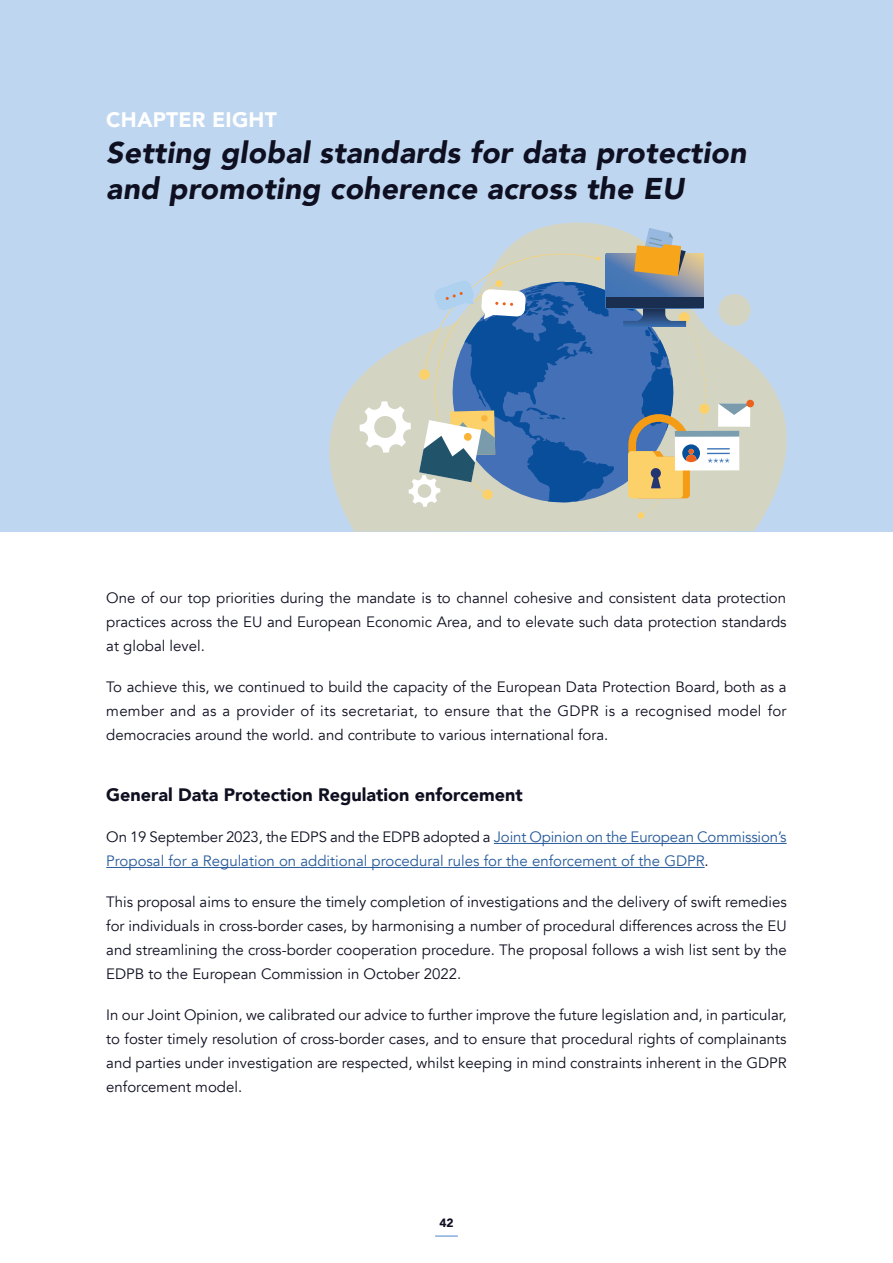
<style>
.page{position:relative;width:893px;height:1263px;background:#fff}
.page>*{position:absolute;margin:0;border:0;box-sizing:border-box;transform-origin:0 0}
.Chapter_Title_Black{font:italic 900 30px/36px "Avenir";letter-spacing:.01em;color:#0e0f20}
.Chapter_number{font:900 21px "Avenir";letter-spacing:.01em;color:#fff}
.Black_Sub_Heading{font:900 18px "Avenir";color:#0e0f20}
.Body_Text{font:15px/24px "Avenir";color:#0e0f20;text-align:justify}
.Body_Text-2{font:15px/24px "Avenir";letter-spacing:-.01em;color:#275b9b}
.t1{font:900 12px "Avenir";color:#0e0f20}
.s1{color:#0e0f20}
</style>
<div class="page">
<hr style="left:435px;top:1235px;width:23px;height:2px;background:#85addd">
<div style="left:0;top:0;width:893px;height:531px;background:#bfd6f0"></div>
<svg style="left:329px;top:223px;width:458px;height:308px"></svg>
<div style="left:638px;top:512px;width:6px;height:7px;background:#fcd16a;border-radius:50%"></div>
<div style="left:746px;top:400px;width:8px;height:7px;background:#ec621c;border-radius:50%"></div>
<svg style="left:360px;top:228px;width:390px;height:285px"></svg>
<hr style="left:494px;top:843px;width:293px;height:1px;background:#275b9b">
<hr style="left:106px;top:867px;width:599px;height:1px;background:#275b9b">
<p class="Chapter_number" style="left:106px;top:102px;width:172px">CHAPTER EIGHT</p>
<h1 class="Chapter_Title_Black" style="left:106px;top:135px;width:642px">Setting global standards for data protection and promoting coherence across the EU</h1>
<p class="Body_Text" style="left:106px;top:586px;width:682px">One of our top priorities during the mandate is to channel cohesive and consistent data protection practices across the EU and European Economic Area, and to elevate such data protection standards at global level.</p>
<p class="Body_Text" style="left:106px;top:675px;width:682px">To achieve this, we continued to build the capacity of the European Data Protection Board, both as a member and as a provider of its secretariat, to ensure that the GDPR is a recognised model for democracies around the world. and contribute to various international fora.</p>
<p class="Black_Sub_Heading" style="left:106px;top:780px;width:418px">General Data Protection Regulation enforcement</p>
<p class="Body_Text-2" style="left:106px;top:825px;width:682px"><span class="s1">On 19 September 2023, the EDPS and the EDPB adopted a</span> Joint Opinion on the European Commission’s<br>Proposal for a Regulation on additional procedural rules for the enforcement of the GDPR<span class="s1">.</span></p>
<p class="Body_Text" style="left:106px;top:890px;width:682px">This proposal aims to ensure the timely completion of investigations and the delivery of swift remedies for individuals in cross-border cases, by harmonising a number of procedural differences across the EU and streamlining the cross-border cooperation procedure. The proposal follows a wish list sent by the EDPB to the European Commission in October 2022.</p>
<p class="Body_Text" style="left:106px;top:1003px;width:682px">In our Joint Opinion, we calibrated our advice to further improve the future legislation and, in particular, to foster timely resolution of cross-border cases, and to ensure that procedural rights of complainants and parties under investigation are respected, whilst keeping in mind constraints inherent in the GDPR enforcement model.</p>
<p class="t1" style="left:439px;top:1213px;width:16px">42</p>
</div>
